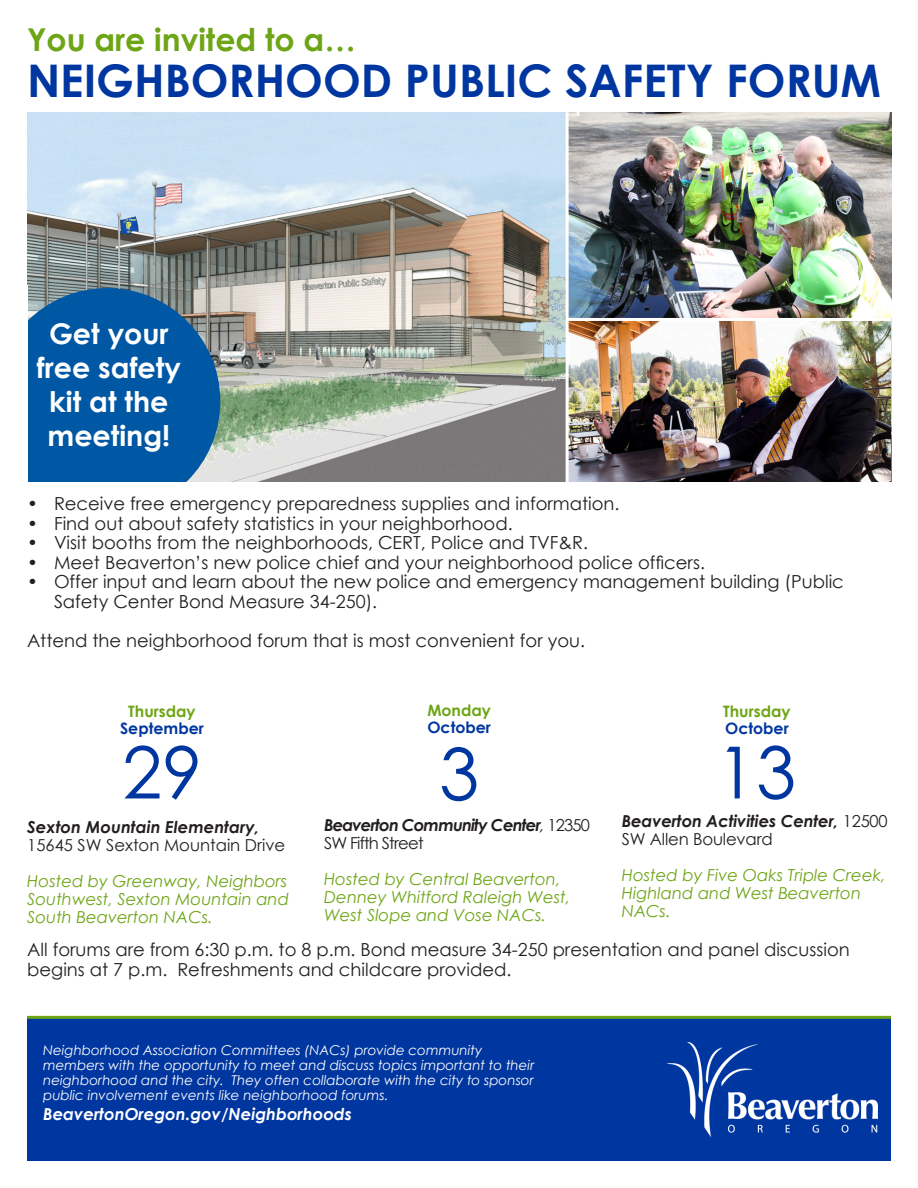
<style>
.page{position:relative;width:918px;height:1188px;background:#fff}
.page>*{position:absolute;margin:0;border:0;box-sizing:border-box;transform-origin:0 0}
.t1{font:72px "Century Gothic";color:#0036a0}
.t2{font:700 45px "Century Gothic";color:#0036a0}
.t3{font:700 31.5px "Century Gothic";color:#6ea516}
.t4{font:700 28.5px "Century Gothic";color:#fff}
.t5{font:18px/19.5px "Century Gothic";color:#231f20}
.t6{font:italic 16.5px/18px "Century Gothic";color:#6ea516}
.t7{font:16.5px/18px "Century Gothic";color:#231f20}
.t8{font:italic 700 16.5px/18px "Century Gothic";letter-spacing:-.01em;color:#231f20}
.t9{font:italic 700 16.5px/18px "Century Gothic";letter-spacing:-.05em;color:#231f20}
.t10{font:italic 700 16.5px "Century Gothic";color:#fff}
.t11{font:700 15.75px "Century Gothic";color:#0036a0}
.t12{font:700 15.75px "Century Gothic";color:#6ea516}
.t13{font:italic 13.5px/15px "Century Gothic";color:#fff}
.s1{font-weight:700;font-style:italic}
.s2{font-weight:400}
.s3{font-weight:400;font-style:normal}
</style>
<div class="page">
<img style="left:27px;top:112px;width:539px;height:370px">
<img style="left:569px;top:321px;width:322px;height:161px">
<img style="left:569px;top:112px;width:323px;height:206px">
<svg style="left:27px;top:288px;width:193px;height:194px;background:#1360a3"></svg>
<div style="left:27px;top:1017px;width:864px;height:144px;background:#0036a0"></div>
<hr style="left:27px;top:1016px;width:864px;height:3px;background:#6ea516">
<img style="left:668px;top:1043px;width:210px;height:93px">
<p class="t3" style="left:27px;top:15px;width:330px">You are invited to a…</p>
<p class="t2" style="left:27px;top:47px;width:856px">NEIGHBORHOOD PUBLIC SAFETY FORUM</p>
<p class="t4" style="left:49px;top:312px;width:121px">Get your</p>
<p class="t4" style="left:37px;top:346px;width:146px">free safety</p>
<p class="t4" style="left:49px;top:380px;width:121px">kit at the</p>
<p class="t4" style="left:48px;top:414px;width:124px">meeting!</p>
<p class="t5" style="left:27px;top:494px;width:594px">• Receive free emergency preparedness supplies and information.</p>
<p class="t5" style="left:27px;top:513px;width:487px">• Find out about safety statistics in your neighborhood.</p>
<p class="t5" style="left:27px;top:533px;width:563px">• Visit booths from the neighborhoods, CERT, Police and TVF&amp;R.</p>
<p class="t5" style="left:27px;top:552px;width:680px">• Meet Beaverton’s new police chief and your neighborhood police officers.</p>
<p class="t5" style="left:54px;top:572px;width:791px;text-indent:-27px">• Offer input and learn about the new police and emergency management building (Public<br>Safety Center Bond Measure 34-250).</p>
<p class="t5" style="left:27px;top:630px;width:560px">Attend the neighborhood forum that is most convenient for you.</p>
<p class="t12" style="left:128px;top:699px;width:69px">Thursday</p>
<p class="t11" style="left:120px;top:716px;width:85px">September</p>
<p class="t1" style="left:122px;top:722px;width:81px">29</p>
<p class="t7" style="left:27px;top:817px;width:260px"><span class="s1">Sexton Mountain Elementary,<br></span>15645 SW Sexton Mountain Drive</p>
<p class="t6" style="left:27px;top:871px;width:263px;text-align:justify">Hosted by Greenway, Neighbors Southwest, Sexton Mountain and South Beaverton NACs.</p>
<p class="t12" style="left:427px;top:698px;width:65px">Monday</p>
<p class="t11" style="left:427px;top:715px;width:65px">October</p>
<p class="t1" style="left:439px;top:724px;width:41px">3</p>
<p class="t9" style="left:324px;top:815px;width:268px">Beaverton Community Center<span class="s2">,</span> <span class="s3">12350<br>SW Fifth Street</span></p>
<p class="t6" style="left:324px;top:870px;width:248px">Hosted by Central Beaverton,<br>Denney Whitford Raleigh West,<br>West Slope and Vose NACs.</p>
<p class="t12" style="left:723px;top:699px;width:69px">Thursday</p>
<p class="t11" style="left:725px;top:716px;width:65px">October</p>
<p class="t1" style="left:716px;top:722px;width:81px">13</p>
<p class="t8" style="left:622px;top:811px;width:267px">Beaverton Activities Center, <span class="s3">12500<br>SW Allen Boulevard</span></p>
<p class="t6" style="left:622px;top:865px;width:265px">Hosted by Five Oaks Triple Creek,<br>Highland and West Beaverton<br>NACs.</p>
<p class="t5" style="left:27px;top:940px;width:824px">All forums are from 6:30 p.m. to 8 p.m. Bond measure 34-250 presentation and panel discussion begins at 7 p.m. Refreshments and childcare provided.</p>
<p class="t13" style="left:43px;top:1043px;width:493px">Neighborhood Association Committees (NACs) provide community members with the opportunity to meet and discuss topics important to their neighborhood and the city. They often collaborate with the city to sponsor public involvement events like neighborhood forums.</p>
<p class="t10" style="left:43px;top:1101px;width:310px">BeavertonOregon.gov/Neighborhoods</p>
</div>
